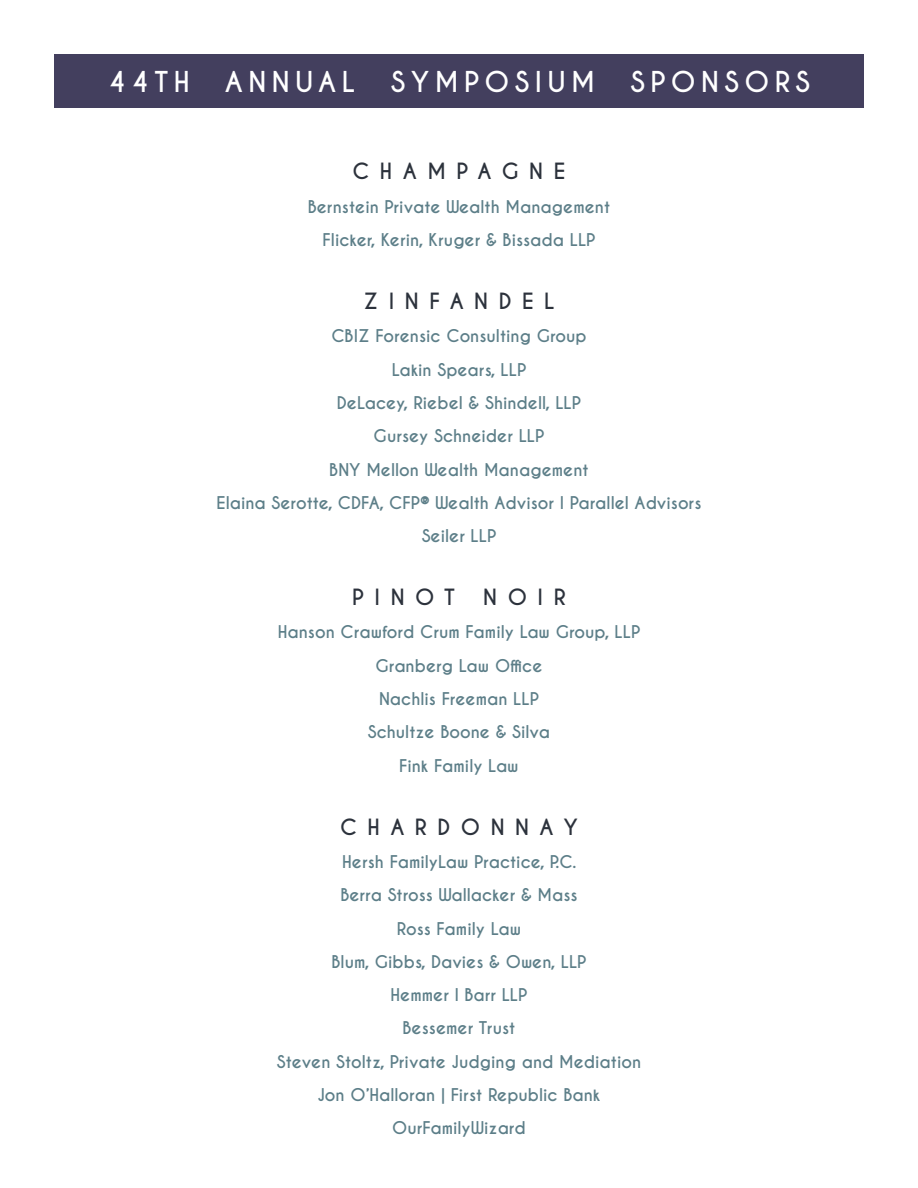
<style>
.page{position:relative;width:918px;height:1188px;background:#fff}
.page>*{position:absolute;margin:0;border:0;box-sizing:border-box;transform-origin:0 0}
.t1{font:700 27px "Caviar Dreams";letter-spacing:.2em;color:#fff}
.t2{font:700 21px "Caviar Dreams";letter-spacing:.5em;color:#2c323c}
.t3{font:700 16.5px "Caviar Dreams";color:#5c7e88}
</style>
<div class="page">
<div style="left:54px;top:54px;width:810px;height:54px;background:#433f5e"></div>
<h2 class="t1" style="left:108px;top:66px;width:83px">44TH</h2>
<h2 class="t1" style="left:225px;top:66px;width:132px">ANNUAL</h2>
<h2 class="t1" style="left:391px;top:66px;width:206px">SYMPOSIUM</h2>
<h2 class="t1" style="left:630px;top:66px;width:181px">SPONSORS</h2>
<h3 class="t2" style="left:353px;top:159px;width:214px">CHAMPAGNE</h3>
<h3 class="t3" style="left:308px;top:197px;width:304px">Bernstein Private Wealth Management</h3>
<h3 class="t3" style="left:323px;top:230px;width:274px">Flicker, Kerin, Kruger &amp; Bissada LLP</h3>
<h3 class="t2" style="left:363px;top:288px;width:193px">ZINFANDEL</h3>
<h3 class="t3" style="left:331px;top:326px;width:257px">CBIZ Forensic Consulting Group</h3>
<h3 class="t3" style="left:392px;top:359px;width:136px">Lakin Spears, LLP</h3>
<h3 class="t3" style="left:337px;top:393px;width:246px">DeLacey, Riebel &amp; Shindell, LLP</h3>
<h3 class="t3" style="left:374px;top:426px;width:172px">Gursey Schneider LLP</h3>
<h3 class="t3" style="left:329px;top:459px;width:261px">BNY Mellon Wealth Management</h3>
<h3 class="t3" style="left:217px;top:493px;width:486px">Elaina Serotte, CDFA, CFP® Wealth Advisor I Parallel Advisors</h3>
<h3 class="t3" style="left:422px;top:526px;width:76px">Seiler LLP</h3>
<h3 class="t2" style="left:352px;top:585px;width:104px">PINOT</h3>
<h3 class="t2" style="left:483px;top:585px;width:84px">NOIR</h3>
<h3 class="t3" style="left:278px;top:622px;width:364px">Hanson Crawford Crum Family Law Group, LLP</h3>
<h3 class="t3" style="left:375px;top:656px;width:169px">Granberg Law Office</h3>
<h3 class="t3" style="left:379px;top:689px;width:161px">Nachlis Freeman LLP</h3>
<h3 class="t3" style="left:368px;top:722px;width:184px">Schultze Boone &amp; Silva</h3>
<h3 class="t3" style="left:399px;top:755px;width:121px">Fink Family Law</h3>
<h3 class="t2" style="left:340px;top:814px;width:239px">CHARDONNAY</h3>
<h3 class="t3" style="left:342px;top:852px;width:236px">Hersh FamilyLaw Practice, P.C.</h3>
<h3 class="t3" style="left:340px;top:885px;width:239px">Berra Stross Wallacker &amp; Mass</h3>
<h3 class="t3" style="left:397px;top:918px;width:126px">Ross Family Law</h3>
<h3 class="t3" style="left:332px;top:952px;width:256px">Blum, Gibbs, Davies &amp; Owen, LLP</h3>
<h3 class="t3" style="left:391px;top:985px;width:138px">Hemmer l Barr LLP</h3>
<h3 class="t3" style="left:403px;top:1018px;width:114px">Bessemer Trust</h3>
<h3 class="t3" style="left:277px;top:1052px;width:366px">Steven Stoltz, Private Judging and Mediation</h3>
<h3 class="t3" style="left:317px;top:1085px;width:285px">Jon O’Halloran | First Republic Bank</h3>
<h3 class="t3" style="left:392px;top:1118px;width:135px">OurFamilyWizard</h3>
</div>
